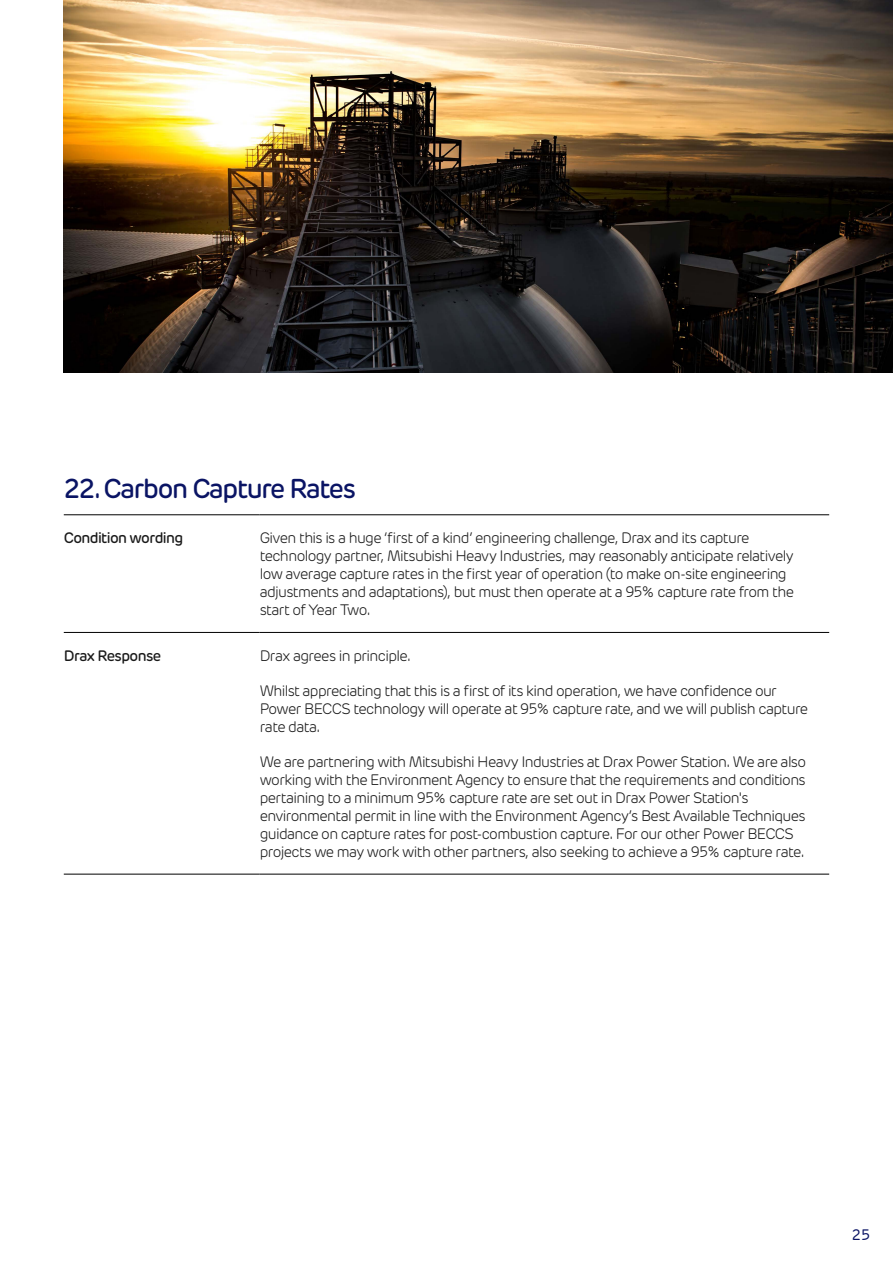
<style>
.page{position:relative;width:893px;height:1263px;background:#fff}
.page>*{position:absolute;margin:0;border:0;box-sizing:border-box;transform-origin:0 0}
.Standard_headline{font:500 27px "New Rubrik";letter-spacing:-.05em;color:#0a1464}
.Paragraph_1{font:300 15px/18px "New Rubrik";letter-spacing:-.04em;color:#1a1a1a}
.Table_column_header_text{font:500 15px "New Rubrik";letter-spacing:-.04em;color:#1a1a1a}
.t1{font:15px "New Rubrik";color:#0a1464}
</style>
<div class="page">
<hr style="left:64px;top:514px;width:196px;height:1px;background:#000">
<hr style="left:260px;top:514px;width:569px;height:1px;background:#000">
<hr style="left:64px;top:632px;width:196px;height:1px;background:#000">
<hr style="left:260px;top:632px;width:569px;height:1px;background:#000">
<hr style="left:64px;top:874px;width:196px;height:1px;background:#000">
<hr style="left:260px;top:874px;width:569px;height:1px;background:#000">
<img style="left:64px;top:0;width:829px;height:373px">
<p class="Standard_headline" style="left:64px;top:472px;width:294px">22. Carbon Capture Rates</p>
<p class="Table_column_header_text" style="left:64px;top:529px;width:121px">Condition wording</p>
<p class="Paragraph_1" style="left:260px;top:529px;width:536px">Given this is a huge ‘first of a kind’ engineering challenge, Drax and its capture technology partner, Mitsubishi Heavy Industries, may reasonably anticipate relatively low average capture rates in the first year of operation (to make on-site engineering adjustments and adaptations), but must then operate at a 95% capture rate from the start of Year Two.</p>
<p class="Table_column_header_text" style="left:64px;top:647px;width:99px">Drax Response</p>
<p class="Paragraph_1" style="left:260px;top:647px;width:153px">Drax agrees in principle.</p>
<p class="Paragraph_1" style="left:260px;top:682px;width:550px">Whilst appreciating that this is a first of its kind operation, we have confidence our<br>Power BECCS technology will operate at 95% capture rate, and we will publish capture rate data.</p>
<p class="Paragraph_1" style="left:260px;top:753px;width:548px">We are partnering with Mitsubishi Heavy Industries at Drax Power Station. We are also working with the Environment Agency to ensure that the requirements and conditions pertaining to a minimum 95% capture rate are set out in Drax Power Station's environmental permit in line with the Environment Agency’s Best Available Techniques guidance on capture rates for post-combustion capture. For our other Power BECCS projects we may work with other partners, also seeking to achieve a 95% capture rate.</p>
<p class="t1" style="left:852px;top:1226px;width:20px">25</p>
</div>
